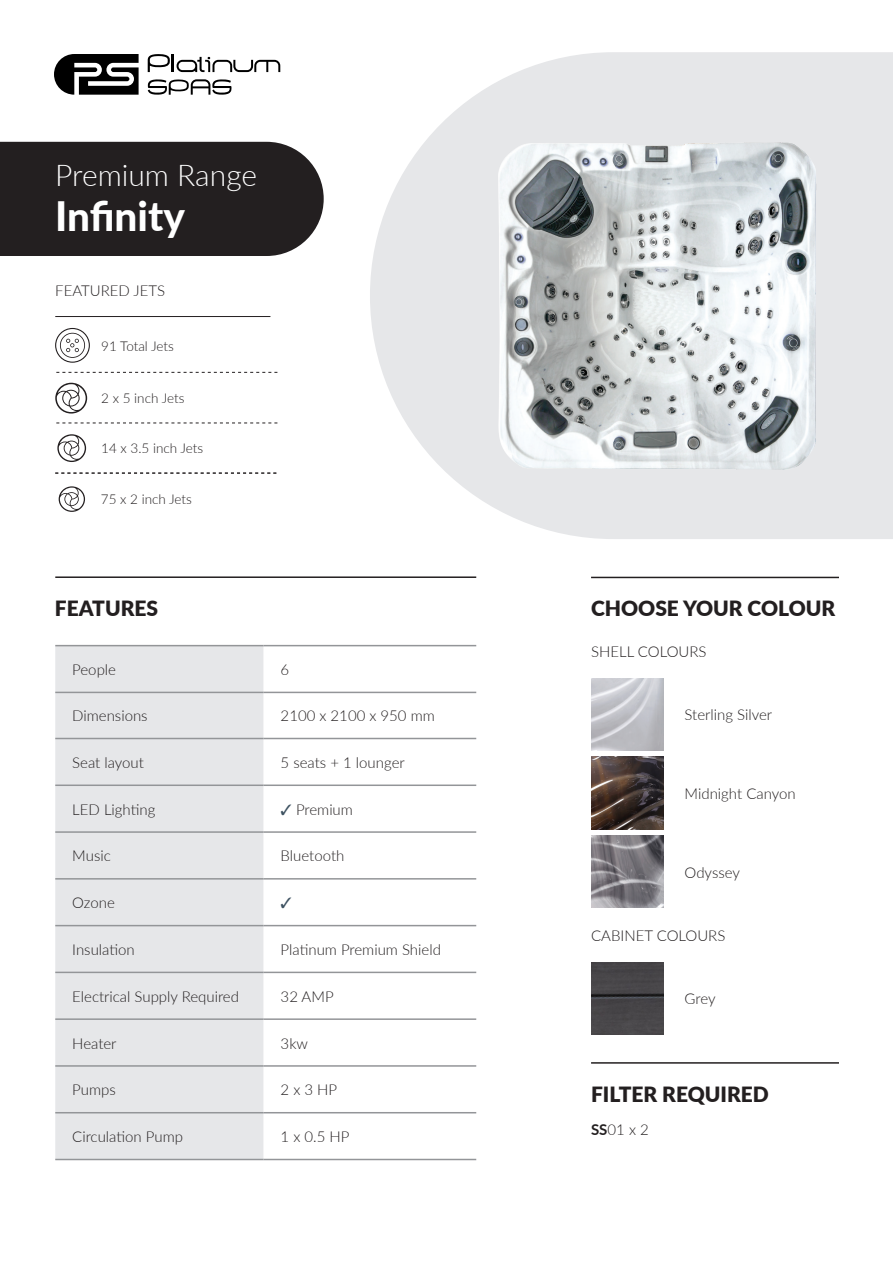
<style>
.page{position:relative;width:893px;height:1263px;background:#fff}
.page>*{position:absolute;margin:0;border:0;box-sizing:border-box;transform-origin:0 0}
.t1{font:800 40.5px "Lato";color:#fff}
.t2{font:300 30px "Lato";color:#fff}
.t3{font:900 21px "Lato";color:#231f20}
.t4{font:300 15px "Lato";color:#231f20}
.t5{font:300 13.5px "Lato";color:#231f20}
.s1{color:#3e5261}
.s2{font-weight:700}
</style>
<div class="page">
<svg style="left:370px;top:52px;width:523px;height:487px;fill:#e6e7e9"></svg>
<div style="left:0;top:142px;width:324px;height:114px;background:#231f20"></div>
<hr style="left:55px;top:316px;width:215px;height:1px;background:#231f20">
<svg style="left:56px;top:372px;width:221px;height:1px"></svg>
<img style="left:476px;top:142px;width:362px;height:328px">
<div style="left:55px;top:646px;width:209px;height:513px;background:#e6e7e9"></div>
<svg style="left:264px;top:646px;width:212px;height:513px"></svg>
<hr style="left:55px;top:645px;width:209px;height:1px;background:#939598">
<hr style="left:264px;top:645px;width:212px;height:1px;background:#939598">
<hr style="left:55px;top:692px;width:209px;height:1px;background:#939598">
<hr style="left:264px;top:692px;width:212px;height:1px;background:#939598">
<hr style="left:55px;top:738px;width:209px;height:1px;background:#939598">
<hr style="left:264px;top:738px;width:212px;height:1px;background:#939598">
<hr style="left:55px;top:784px;width:209px;height:2px;background:#939598">
<hr style="left:264px;top:784px;width:212px;height:2px;background:#939598">
<hr style="left:55px;top:831px;width:209px;height:2px;background:#939598">
<hr style="left:264px;top:831px;width:212px;height:2px;background:#939598">
<hr style="left:55px;top:878px;width:209px;height:1px;background:#939598">
<hr style="left:264px;top:878px;width:212px;height:1px;background:#939598">
<hr style="left:55px;top:925px;width:209px;height:1px;background:#939598">
<hr style="left:264px;top:925px;width:212px;height:1px;background:#939598">
<hr style="left:55px;top:972px;width:209px;height:1px;background:#939598">
<hr style="left:264px;top:972px;width:212px;height:1px;background:#939598">
<hr style="left:55px;top:1018px;width:209px;height:2px;background:#939598">
<hr style="left:264px;top:1018px;width:212px;height:2px;background:#939598">
<hr style="left:55px;top:1065px;width:209px;height:2px;background:#939598">
<hr style="left:264px;top:1065px;width:212px;height:2px;background:#939598">
<hr style="left:55px;top:1112px;width:209px;height:1px;background:#939598">
<hr style="left:264px;top:1112px;width:212px;height:1px;background:#939598">
<hr style="left:55px;top:1159px;width:209px;height:1px;background:#939598">
<hr style="left:264px;top:1159px;width:212px;height:1px;background:#939598">
<hr style="left:55px;top:576px;width:421px;height:2px;background:#231f20">
<svg style="left:55px;top:328px;width:35px;height:35px"></svg>
<svg style="left:56px;top:423px;width:221px;height:1px"></svg>
<svg style="left:55px;top:383px;width:32px;height:31px"></svg>
<svg style="left:57px;top:434px;width:29px;height:28px"></svg>
<svg style="left:59px;top:486px;width:26px;height:26px"></svg>
<svg style="left:55px;top:473px;width:221px;height:1px"></svg>
<svg style="left:54px;top:54px;width:85px;height:41px"></svg>
<svg style="left:148px;top:54px;width:132px;height:18px"></svg>
<svg style="left:148px;top:79px;width:83px;height:16px"></svg>
<img style="left:591px;top:678px;width:72px;height:72px">
<img style="left:591px;top:835px;width:72px;height:72px">
<img style="left:591px;top:757px;width:72px;height:72px">
<hr style="left:591px;top:577px;width:248px;height:1px;background:#231f20">
<hr style="left:591px;top:1062px;width:248px;height:2px;background:#231f20">
<img style="left:591px;top:962px;width:72px;height:72px">
<svg style="left:281px;top:897px;width:10px;height:11px"></svg>
<p class="t2" style="left:55px;top:154px;width:203px">Premium Range</p>
<p class="t1" style="left:55px;top:186px;width:131px">Infinity</p>
<p class="t4" style="left:55px;top:280px;width:111px">FEATURED JETS</p>
<p class="t5" style="left:101px;top:336px;width:74px">91 Total Jets</p>
<p class="t5" style="left:101px;top:388px;width:85px">2 x 5 inch Jets</p>
<p class="t5" style="left:101px;top:439px;width:103px">14 x 3.5 inch Jets</p>
<p class="t5" style="left:101px;top:489px;width:92px">75 x 2 inch Jets</p>
<p class="t3" style="left:55px;top:593px;width:105px">FEATURES</p>
<p class="t4" style="left:72px;top:659px;width:45px">People</p>
<p class="t4" style="left:281px;top:659px;width:10px">6</p>
<p class="t4" style="left:72px;top:706px;width:77px">Dimensions</p>
<p class="t4" style="left:281px;top:706px;width:156px">2100 x 2100 x 950 mm</p>
<p class="t4" style="left:72px;top:752px;width:73px">Seat layout</p>
<p class="t4" style="left:281px;top:752px;width:126px">5 seats + 1 lounger</p>
<p class="t4" style="left:72px;top:799px;width:85px">LED Lighting</p>
<p class="t4" style="left:281px;top:799px;width:74px"><span class="s1">✓</span> Premium</p>
<p class="t4" style="left:72px;top:846px;width:40px">Music</p>
<p class="t4" style="left:281px;top:846px;width:65px">Bluetooth</p>
<p class="t4" style="left:72px;top:892px;width:44px">Ozone</p>
<p class="t4" style="left:72px;top:939px;width:64px">Insulation</p>
<p class="t4" style="left:281px;top:939px;width:162px">Platinum Premium Shield</p>
<p class="t4" style="left:72px;top:986px;width:168px">Electrical Supply Required</p>
<p class="t4" style="left:281px;top:986px;width:55px">32 AMP</p>
<p class="t4" style="left:72px;top:1033px;width:46px">Heater</p>
<p class="t4" style="left:281px;top:1033px;width:29px">3kw</p>
<p class="t4" style="left:72px;top:1079px;width:45px">Pumps</p>
<p class="t4" style="left:281px;top:1079px;width:58px">2 x 3 HP</p>
<p class="t4" style="left:72px;top:1126px;width:112px">Circulation Pump</p>
<p class="t4" style="left:281px;top:1126px;width:70px">1 x 0.5 HP</p>
<p class="t3" style="left:591px;top:593px;width:246px">CHOOSE YOUR COLOUR</p>
<p class="t4" style="left:591px;top:641px;width:117px">SHELL COLOURS</p>
<p class="t4" style="left:685px;top:704px;width:89px">Sterling Silver</p>
<p class="t4" style="left:685px;top:783px;width:113px">Midnight Canyon</p>
<p class="t4" style="left:685px;top:862px;width:57px">Odyssey</p>
<p class="t4" style="left:591px;top:925px;width:136px">CABINET COLOURS</p>
<p class="t4" style="left:685px;top:988px;width:32px">Grey</p>
<p class="t3" style="left:591px;top:1078px;width:179px">FILTER REQUIRED</p>
<p class="t4" style="left:591px;top:1119px;width:59px"><span class="s2">SS</span>01 x 2</p>
</div>
